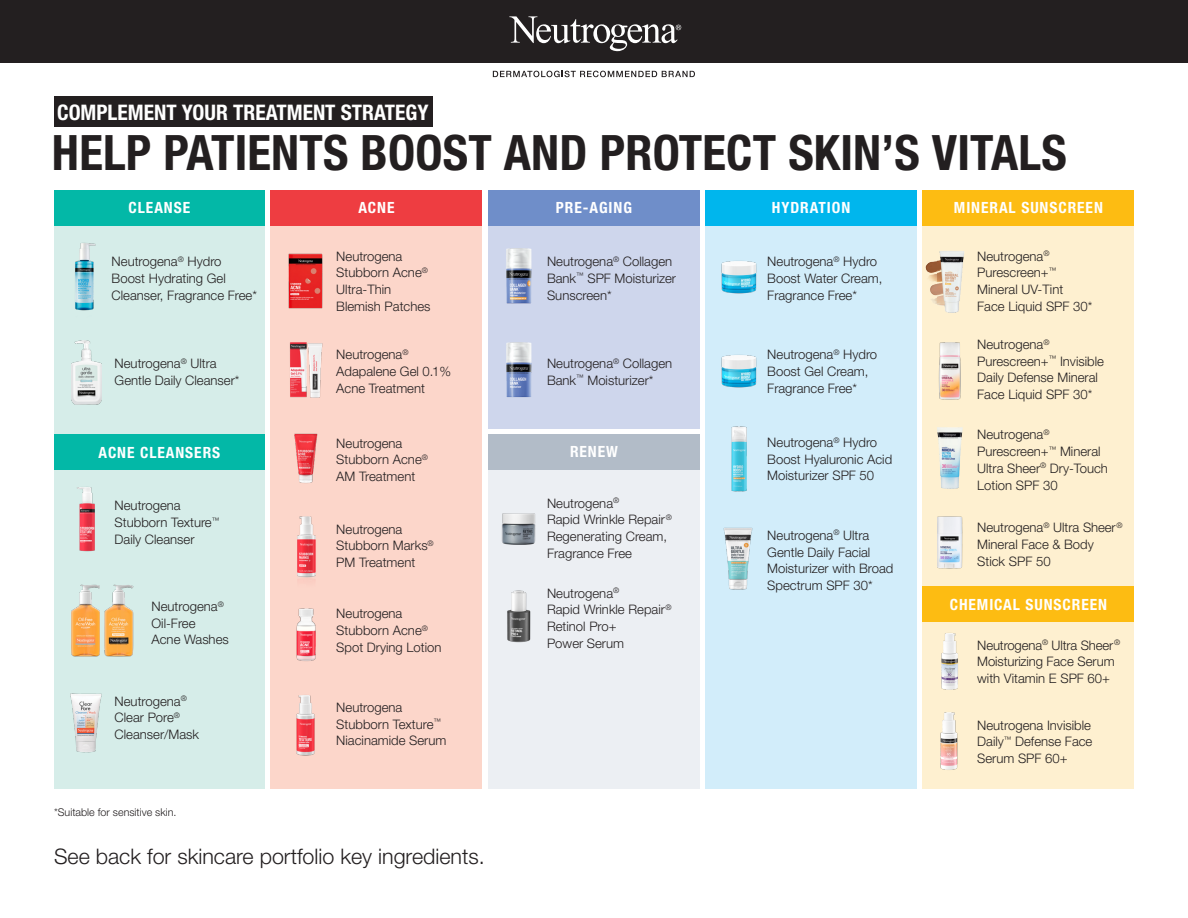
<style>
.page{position:relative;width:1188px;height:918px;background:#fff}
.page>*{position:absolute;margin:0;border:0;box-sizing:border-box;transform-origin:0 0}
.t1{font:700 condensed 48.9px "Helvetica Neue LT Std";letter-spacing:.005em;color:#231f20}
.eyebrow{font:300 21.45px "Helvetica Neue LT Std";color:#231f20}
.t2{font:700 condensed 21.45px "Helvetica Neue LT Std";color:#fff}
.eyebrow-2{font:700 condensed 15.45px "Helvetica Neue LT Std";letter-spacing:.06em;color:#fff}
.subhead_1{font:300 13.05px/16.6px "Helvetica Neue LT Std";color:#231f20}
.Bullet{font:300 10.8px "Helvetica Neue LT Std";color:#231f20}
</style>
<div class="page">
<div style="left:54px;top:97px;width:379px;height:30px;background:#231f20"></div>
<div style="left:923px;top:190px;width:211px;height:599px;background:#fef0d0"></div>
<img style="left:925px;top:261px;width:12px;height:43px">
<img style="left:937px;top:251px;width:28px;height:62px">
<img style="left:938px;top:342px;width:23px;height:58px">
<div style="left:271px;top:191px;width:211px;height:598px;background:#fcd6ca"></div>
<img style="left:288px;top:253px;width:35px;height:56px">
<div style="left:54px;top:190px;width:211px;height:599px;background:#d6ede9"></div>
<div style="left:488px;top:449px;width:211px;height:340px;background:#eceff3"></div>
<div style="left:488px;top:190px;width:211px;height:239px;background:#ced6ec"></div>
<div style="left:488px;top:190px;width:212px;height:35px;background:#6f8ec9"></div>
<div style="left:488px;top:434px;width:212px;height:36px;background:#b2bcc8"></div>
<div style="left:54px;top:190px;width:211px;height:35px;background:#03b8a7"></div>
<div style="left:705px;top:190px;width:212px;height:599px;background:#d2edfa"></div>
<div style="left:923px;top:190px;width:211px;height:35px;background:#fdbc12"></div>
<div style="left:923px;top:587px;width:211px;height:35px;background:#fdbc12"></div>
<div style="left:705px;top:190px;width:212px;height:35px;background:#00b6ed"></div>
<div style="left:271px;top:190px;width:211px;height:35px;background:#ee3d41"></div>
<div style="left:54px;top:434px;width:211px;height:36px;background:#03b8a7"></div>
<img style="left:77px;top:487px;width:18px;height:65px">
<img style="left:294px;top:433px;width:24px;height:50px">
<img style="left:297px;top:516px;width:19px;height:64px">
<img style="left:70px;top:693px;width:32px;height:60px">
<img style="left:731px;top:426px;width:16px;height:66px">
<img style="left:937px;top:427px;width:26px;height:62px">
<img style="left:71px;top:340px;width:31px;height:65px">
<img style="left:75px;top:242px;width:21px;height:69px">
<img style="left:296px;top:608px;width:20px;height:53px">
<img style="left:937px;top:516px;width:25px;height:53px">
<img style="left:501px;top:513px;width:35px;height:32px">
<img style="left:290px;top:342px;width:33px;height:56px">
<div style="left:0;top:0;width:1188px;height:62px;background:#231f20"></div>
<svg style="left:509px;top:16px;width:172px;height:35px"></svg>
<svg style="left:493px;top:71px;width:202px;height:6px"></svg>
<img style="left:296px;top:695px;width:19px;height:61px">
<img style="left:506px;top:248px;width:26px;height:56px">
<img style="left:506px;top:342px;width:26px;height:56px">
<img style="left:721px;top:261px;width:36px;height:33px">
<img style="left:721px;top:354px;width:36px;height:34px">
<img style="left:723px;top:527px;width:30px;height:63px">
<img style="left:941px;top:633px;width:17px;height:57px">
<img style="left:940px;top:712px;width:18px;height:58px">
<img style="left:507px;top:590px;width:24px;height:53px">
<img style="left:104px;top:584px;width:30px;height:73px">
<img style="left:71px;top:584px;width:29px;height:73px">
<p class="t2" style="left:57px;top:99px;width:373px">COMPLEMENT YOUR TREATMENT STRATEGY</p>
<p class="t1" style="left:52px;top:123px;width:1016px">HELP PATIENTS BOOST AND PROTECT SKIN’S VITALS</p>
<p class="eyebrow-2" style="left:129px;top:198px;width:63px">CLEANSE</p>
<p class="eyebrow-2" style="left:358px;top:198px;width:38px">ACNE</p>
<p class="eyebrow-2" style="left:556px;top:198px;width:78px">PRE-AGING</p>
<p class="eyebrow-2" style="left:772px;top:198px;width:80px">HYDRATION</p>
<p class="eyebrow-2" style="left:954px;top:198px;width:150px">MINERAL SUNSCREEN</p>
<p class="subhead_1" style="left:336px;top:247px;width:96px">Neutrogena<br>Stubborn Acne<sup>®<br></sup>Ultra-Thin<br>Blemish Patches</p>
<p class="subhead_1" style="left:112px;top:253px;width:147px">Neutrogena<sup>®</sup> Hydro<br>Boost Hydrating Gel<br>Cleanser, Fragrance Free*</p>
<p class="subhead_1" style="left:767px;top:253px;width:117px">Neutrogena<sup>®</sup> Hydro<br>Boost Water Cream,<br>Fragrance Free*</p>
<p class="subhead_1" style="left:547px;top:253px;width:131px">Neutrogena<sup>®</sup> Collagen<br>Bank<sup>™</sup> SPF Moisturizer<br>Sunscreen*</p>
<p class="subhead_1" style="left:115px;top:355px;width:126px">Neutrogena<sup>®</sup> Ultra<br>Gentle Daily Cleanser*</p>
<p class="subhead_1" style="left:767px;top:346px;width:111px">Neutrogena<sup>®</sup> Hydro<br>Boost Gel Cream,<br>Fragrance Free*</p>
<p class="subhead_1" style="left:336px;top:346px;width:116px">Neutrogena<sup>®<br></sup>Adapalene Gel 0.1%<br>Acne Treatment</p>
<p class="subhead_1" style="left:547px;top:355px;width:127px">Neutrogena<sup>®</sup> Collagen<br>Bank<sup>™</sup> Moisturizer*</p>
<p class="eyebrow-2" style="left:99px;top:443px;width:123px">ACNE CLEANSERS</p>
<p class="subhead_1" style="left:115px;top:497px;width:106px">Neutrogena<br>Stubborn Texture<sup>™<br></sup>Daily Cleanser</p>
<p class="subhead_1" style="left:152px;top:598px;width:79px">Neutrogena<sup>®<br></sup>Oil-Free<br>Acne Washes</p>
<p class="subhead_1" style="left:115px;top:692px;width:86px">Neutrogena<sup>®<br></sup>Clear Pore<sup>®<br></sup>Cleanser/Mask</p>
<p class="subhead_1" style="left:336px;top:434px;width:93px">Neutrogena<br>Stubborn Acne<sup>®<br></sup>AM Treatment</p>
<p class="subhead_1" style="left:336px;top:520px;width:99px">Neutrogena<br>Stubborn Marks<sup>®<br></sup>PM Treatment</p>
<p class="subhead_1" style="left:336px;top:605px;width:107px">Neutrogena<br>Stubborn Acne<sup>®<br></sup>Spot Drying Lotion</p>
<p class="subhead_1" style="left:336px;top:699px;width:112px">Neutrogena<br>Stubborn Texture<sup>™<br></sup>Niacinamide Serum</p>
<p class="Bullet" style="left:54px;top:805px;width:124px">*Suitable for sensitive skin.</p>
<p class="eyebrow" style="left:54px;top:843px;width:432px">See back for skincare portfolio key ingredients.</p>
<p class="eyebrow-2" style="left:570px;top:443px;width:49px">RENEW</p>
<p class="subhead_1" style="left:547px;top:494px;width:127px">Neutrogena<sup>®<br></sup>Rapid Wrinkle Repair <sup>®<br></sup>Regenerating Cream,<br>Fragrance Free</p>
<p class="subhead_1" style="left:547px;top:585px;width:126px">Neutrogena<sup>®<br></sup>Rapid Wrinkle Repair<sup>®<br></sup>Retinol Pro+<br>Power Serum</p>
<p class="subhead_1" style="left:767px;top:434px;width:126px">Neutrogena<sup>®</sup> Hydro<br>Boost Hyaluronic Acid<br>Moisturizer SPF 50</p>
<p class="subhead_1" style="left:767px;top:527px;width:128px">Neutrogena<sup>®</sup> Ultra<br>Gentle Daily Facial<br>Moisturizer with Broad<br>Spectrum SPF 30*</p>
<p class="subhead_1" style="left:977px;top:247px;width:117px">Neutrogena<sup>®<br></sup>Purescreen+<sup>™<br></sup>Mineral UV-Tint<br>Face Liquid SPF 30*</p>
<p class="subhead_1" style="left:977px;top:336px;width:128px">Neutrogena<sup>®<br></sup>Purescreen+<sup>™</sup> Invisible<br>Daily Defense Mineral<br>Face Liquid SPF 30*</p>
<p class="subhead_1" style="left:977px;top:426px;width:132px">Neutrogena<sup>®<br></sup>Purescreen+<sup>™</sup> Mineral<br>Ultra Sheer<sup>®</sup> Dry-Touch<br>Lotion SPF 30</p>
<p class="subhead_1" style="left:977px;top:519px;width:147px">Neutrogena<sup>®</sup> Ultra Sheer<sup>®<br></sup>Mineral Face &amp; Body<br>Stick SPF 50</p>
<p class="eyebrow-2" style="left:950px;top:595px;width:159px">CHEMICAL SUNSCREEN</p>
<p class="subhead_1" style="left:977px;top:636px;width:144px">Neutrogena<sup>®</sup> Ultra Sheer<sup>®<br></sup>Moisturizing Face Serum with Vitamin E SPF 60+</p>
<p class="subhead_1" style="left:977px;top:716px;width:117px;text-align:justify">Neutrogena Invisible Daily<sup>™</sup> Defense Face Serum SPF 60+</p>
</div>
